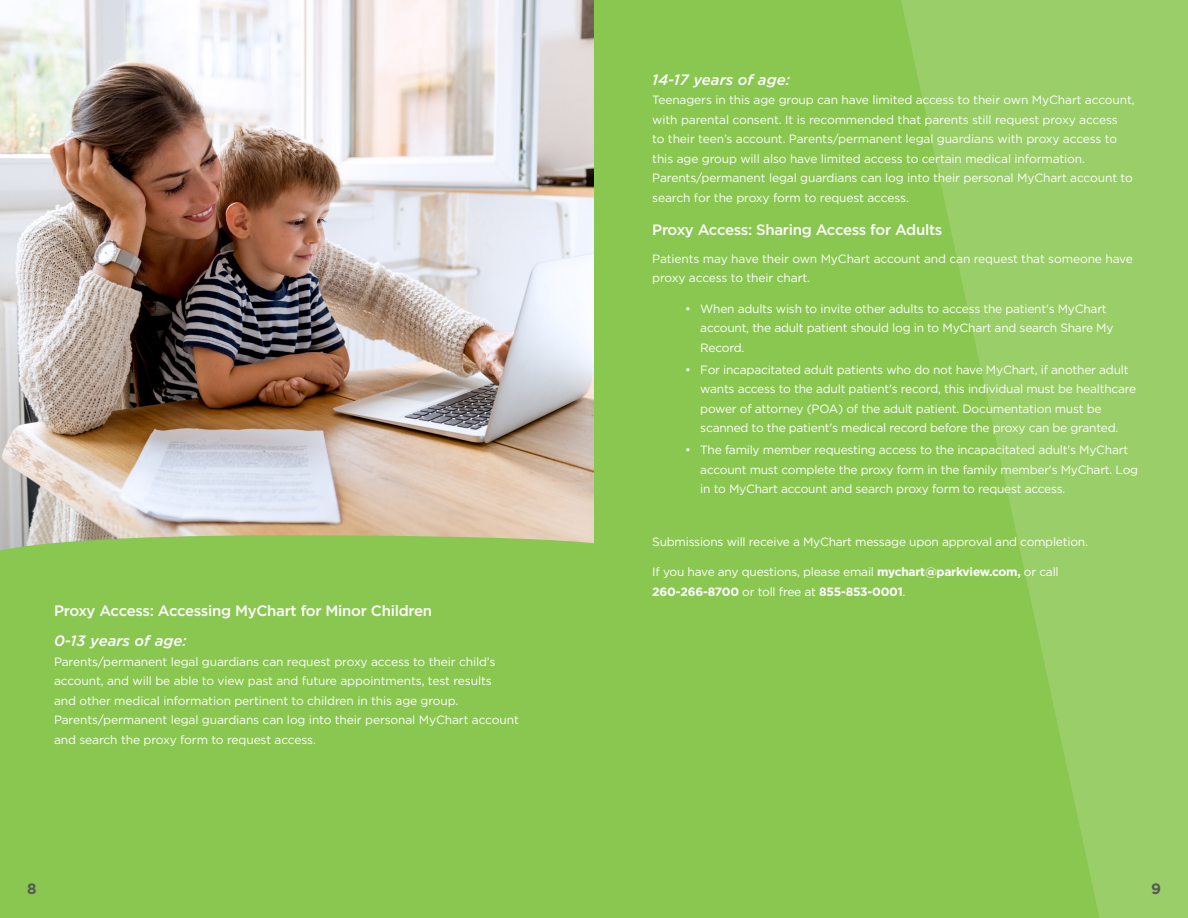
<style>
.page{position:relative;width:1188px;height:918px;background:#8ac751}
.page>*{position:absolute;margin:0;border:0;box-sizing:border-box;transform-origin:0 0}
.t1{font:500 15px "Gotham";letter-spacing:-.02em;color:#fff}
.t2{font:italic 500 15px "Gotham";color:#fff}
.t3{font:700 15px "Gotham";color:#57585a}
.t4{font:12px/19.5px "Gotham";letter-spacing:-.02em;color:#fff}
.s1{font-weight:700}
</style>
<div class="page">
<svg style="left:901px;top:0;width:287px;height:918px;fill:#9ace68"></svg>
<img style="left:0;top:0;width:594px;height:550px">
<p class="t2" style="left:652px;top:70px;width:139px">14-17 years of age:</p>
<p class="t4" style="left:652px;top:90px;width:484px">Teenagers in this age group can have limited access to their own MyChart account, with parental consent. It is recommended that parents still request proxy access<br>to their teen’s account. Parents/permanent legal guardians with proxy access to this age group will also have limited access to certain medical information.<br>Parents/permanent legal guardians can log into their personal MyChart account to search for the proxy form to request access.</p>
<p class="t1" style="left:652px;top:220px;width:292px">Proxy Access: Sharing Access for Adults</p>
<p class="t4" style="left:652px;top:249px;width:482px">Patients may have their own MyChart account and can request that someone have proxy access to their chart.</p>
<p class="t4" style="left:700px;top:298px;width:415px;text-indent:-15px">• When adults wish to invite other adults to access the patient's MyChart account, the adult patient should log in to MyChart and search Share My<br>Record.</p>
<p class="t4" style="left:700px;top:360px;width:438px;text-indent:-15px">• For incapacitated adult patients who do not have MyChart, if another adult wants access to the adult patient's record, this individual must be healthcare power of attorney (POA) of the adult patient. Documentation must be scanned to the patient's medical record before the proxy can be granted.</p>
<p class="t4" style="left:700px;top:440px;width:439px;text-indent:-15px">• The family member requesting access to the incapacitated adult's MyChart account must complete the proxy form in the family member's MyChart. Log in to MyChart account and search proxy form to request access.</p>
<p class="t1" style="left:54px;top:601px;width:380px">Proxy Access: Accessing MyChart for Minor Children</p>
<p class="t2" style="left:54px;top:631px;width:134px">0-13 years of age:</p>
<p class="t4" style="left:54px;top:652px;width:466px">Parents/permanent legal guardians can request proxy access to their child’s account, and will be able to view past and future appointments, test results<br>and other medical information pertinent to children in this age group.<br>Parents/permanent legal guardians can log into their personal MyChart account and search the proxy form to request access.</p>
<p class="t4" style="left:652px;top:532px;width:437px">Submissions will receive a MyChart message upon approval and completion.</p>
<p class="t4" style="left:652px;top:562px;width:408px">If you have any questions, please email <span class="s1">mychart@parkview.com,</span> or call<br><span class="s1">260-266-8700</span> or toll free at <span class="s1">855-853-0001</span>.</p>
<p class="t3" style="left:27px;top:879px;width:11px">8</p>
<p class="t3" style="left:1151px;top:879px;width:11px">9</p>
</div>
